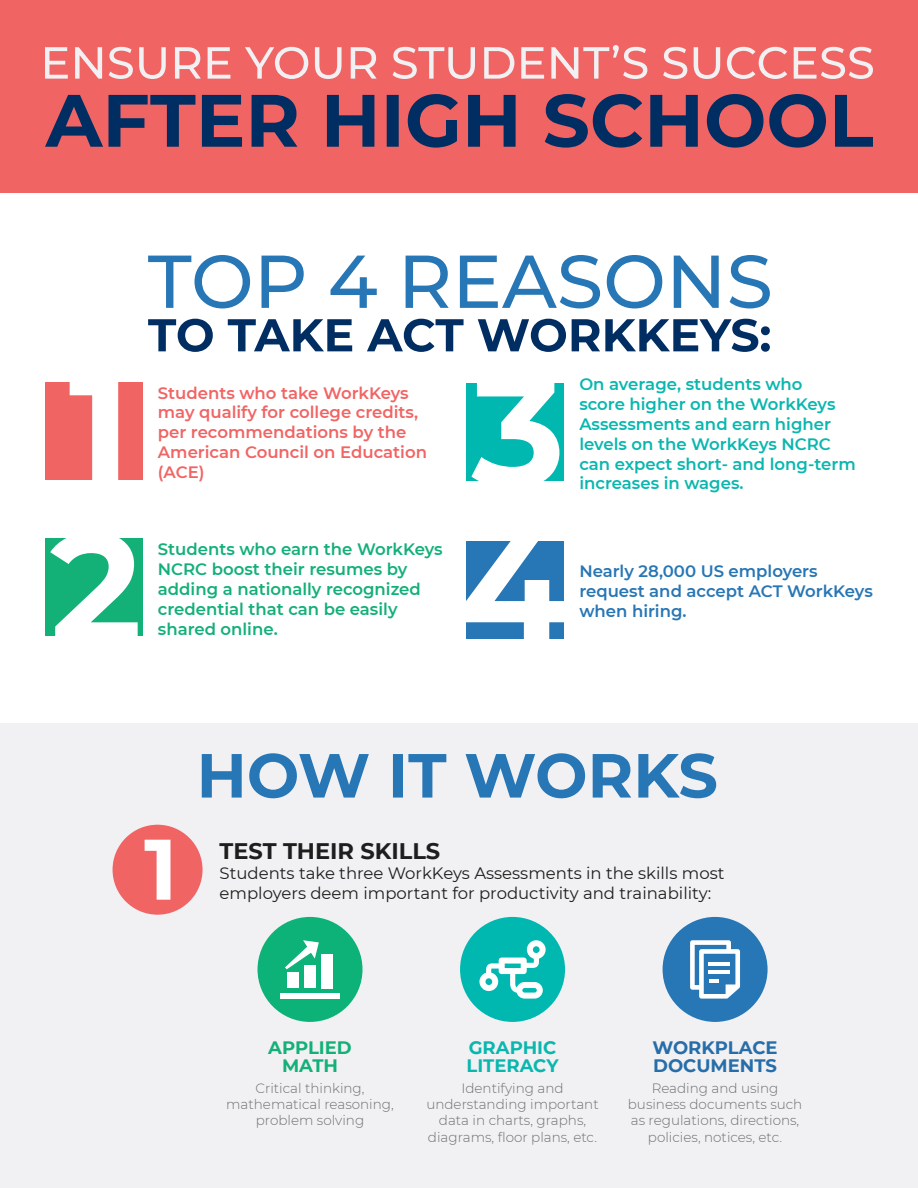
<style>
.page{position:relative;width:918px;height:1188px;background:#fff}
.page>*{position:absolute;margin:0;border:0;box-sizing:border-box;transform-origin:0 0}
.t1{font:700 22.5px "Montserrat";color:#1e1e1e}
.t2{font:700 18px/18px "Montserrat";color:#266da9}
.t3{font:700 18px/18px "Montserrat";color:#09b7af}
.t4{font:700 18px/18px "Montserrat";color:#13b078;text-align:center}
.t5{font:600 16.5px/19.8px "Montserrat";color:#09b7af}
.t6{font:600 16.5px/19.8px "Montserrat";color:#13b078}
.t7{font:600 16.5px/19.8px "Montserrat";color:#f16464}
.t8{font:16.5px/19.8px "Montserrat";color:#1e1e1e}
.t9{font:600 16.5px/19.8px "Montserrat";color:#2776b5}
.t10{font:300 13.5px/16.2px "Montserrat";color:#6e6f72;text-align:center}
</style>
<div class="page">
<div style="left:0;top:723px;width:918px;height:465px;background:#f1f1f3"></div>
<div style="left:113px;top:825px;width:90px;height:90px;background:#f16464;border-radius:50%"></div>
<div style="left:663px;top:917px;width:105px;height:105px;background:#2776b5;border-radius:50%"></div>
<svg style="left:690px;top:940px;width:50px;height:59px"></svg>
<hr style="left:709px;top:979px;width:10px;height:4px;background:#fff">
<hr style="left:709px;top:962px;width:21px;height:4px;background:#fff">
<hr style="left:709px;top:971px;width:21px;height:3px;background:#fff">
<div style="left:258px;top:917px;width:105px;height:105px;background:#0cb278;border-radius:50%"></div>
<div style="left:280px;top:993px;width:60px;height:6px;background:#fff"></div>
<div style="left:287px;top:972px;width:12px;height:16px;background:#fff"></div>
<div style="left:304px;top:965px;width:12px;height:23px;background:#fff"></div>
<div style="left:321px;top:954px;width:12px;height:34px;background:#fff"></div>
<svg style="left:285px;top:940px;width:34px;height:29px"></svg>
<div style="left:460px;top:917px;width:105px;height:105px;background:#00b8b0;border-radius:50%"></div>
<svg style="left:479px;top:940px;width:67px;height:59px"></svg>
<svg style="left:148px;top:319px;width:622px;height:33px"></svg>
<svg style="left:148px;top:255px;width:156px;height:53px"></svg>
<svg style="left:331px;top:256px;width:118px;height:52px"></svg>
<svg style="left:460px;top:255px;width:259px;height:53px"></svg>
<svg style="left:730px;top:255px;width:40px;height:53px"></svg>
<div style="left:45px;top:382px;width:98px;height:98px;background:#f16464"></div>
<svg style="left:70px;top:382px;width:48px;height:98px"></svg>
<svg style="left:145px;top:840px;width:25px;height:60px"></svg>
<div style="left:45px;top:538px;width:98px;height:98px;background:#13b078"></div>
<svg style="left:50px;top:538px;width:88px;height:98px"></svg>
<div style="left:466px;top:383px;width:98px;height:98px;background:#00b8b0"></div>
<svg style="left:471px;top:383px;width:88px;height:98px"></svg>
<svg style="left:466px;top:541px;width:98px;height:98px"></svg>
<svg style="left:202px;top:753px;width:167px;height:45px"></svg>
<svg style="left:393px;top:754px;width:53px;height:44px"></svg>
<svg style="left:466px;top:753px;width:250px;height:45px"></svg>
<div style="left:0;top:0;width:918px;height:193px;background:#f16464"></div>
<svg style="left:45px;top:95px;width:58px;height:52px"></svg>
<svg style="left:109px;top:95px;width:290px;height:52px"></svg>
<svg style="left:408px;top:94px;width:50px;height:54px"></svg>
<svg style="left:468px;top:95px;width:48px;height:52px"></svg>
<svg style="left:545px;top:94px;width:328px;height:54px"></svg>
<svg style="left:45px;top:47px;width:57px;height:32px"></svg>
<svg style="left:109px;top:47px;width:405px;height:32px"></svg>
<svg style="left:521px;top:45px;width:352px;height:34px"></svg>
<p class="t7" style="left:158px;top:382px;width:271px">Students who take WorkKeys may qualify for college credits, per recommendations by the<br>American Council on Education (ACE)</p>
<p class="t6" style="left:158px;top:539px;width:286px">Students who earn the WorkKeys<br>NCRC boost their resumes by adding a nationally recognized credential that can be easily shared online.</p>
<p class="t5" style="left:579px;top:374px;width:278px">On average, students who<br>score higher on the WorkKeys<br>Assessments and earn higher levels on the WorkKeys NCRC can expect short- and long-term increases in wages.</p>
<p class="t9" style="left:579px;top:561px;width:295px">Nearly 28,000 US employers request and accept ACT WorkKeys when hiring.</p>
<h3 class="t1" style="left:220px;top:835px;width:222px">TEST THEIR SKILLS</h3>
<p class="t8" style="left:220px;top:863px;width:506px">Students take three WorkKeys Assessments in the skills most employers deem important for productivity and trainability:</p>
<h4 class="t4" style="left:268px;top:1038px;width:85px">APPLIED<br>MATH</h4>
<p class="t10" style="left:226px;top:1080px;width:169px">Critical thinking, mathematical reasoning, problem solving</p>
<h4 class="t3" style="left:467px;top:1038px;width:94px">GRAPHIC<br>LITERACY</h4>
<p class="t10" style="left:426px;top:1080px;width:174px">Identifying and understanding important data in charts, graphs, diagrams, floor plans, etc.</p>
<h4 class="t2" style="left:653px;top:1038px;width:127px">WORKPLACE<br>DOCUMENTS</h4>
<p class="t10" style="left:628px;top:1080px;width:176px">Reading and using business documents such as regulations, directions, policies, notices, etc.</p>
</div>
